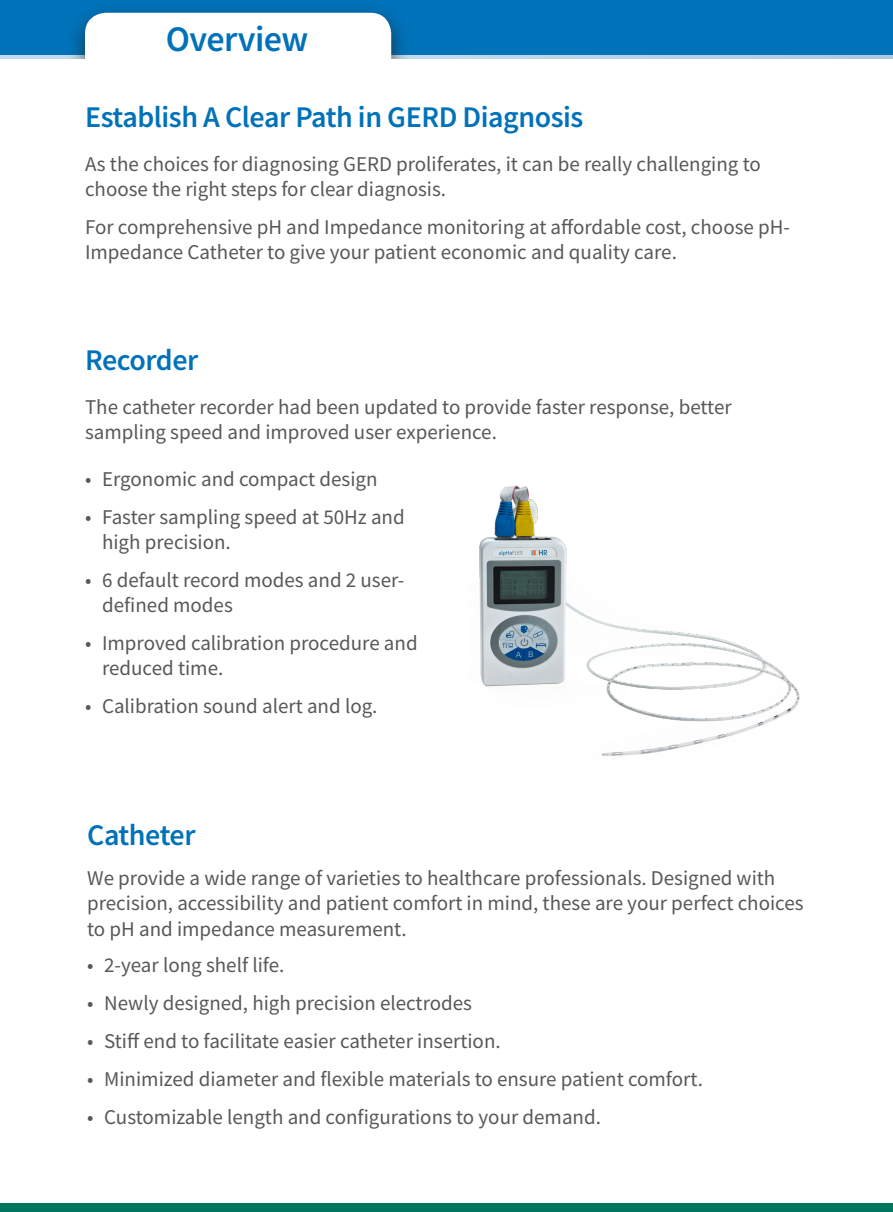
<style>
.page{position:relative;width:893px;height:1212px;background:#fff}
.page>*{position:absolute;margin:0;border:0;box-sizing:border-box;transform-origin:0 0}
.页面标题{font:600 36px "Source Sans Pro";letter-spacing:-.015em;color:#0072b9}
.正文_标题_01{font:600 30px "Source Sans Pro";letter-spacing:-.015em;color:#0072b9}
.正文_加大{font:21px/25.2px "Source Sans Pro";color:#57585a}
</style>
<div class="page">
<div style="left:0;top:0;width:893px;height:412px;background:#0072b9"></div>
<div style="left:0;top:55px;width:893px;height:5px;background:#b7d4e6"></div>
<div style="left:66px;top:3px;width:344px;height:84px;background:#231f20;opacity:.75"></div>
<div style="left:85px;top:13px;width:306px;height:46px;background:#fff"></div>
<div style="left:0;top:59px;width:893px;height:1153px;background:#fff"></div>
<div style="left:0;top:1203px;width:893px;height:9px;background:#00765f"></div>
<img style="left:479px;top:485px;width:321px;height:271px">
<p class="页面标题" style="left:166px;top:16px;width:144px">Overview</p>
<p class="正文_标题_01" style="left:85px;top:97px;width:500px">Establish A Clear Path in GERD Diagnosis</p>
<p class="正文_加大" style="left:85px;top:151px;width:677px">As the choices for diagnosing GERD proliferates, it can be really challenging to choose the right steps for clear diagnosis.</p>
<p class="正文_加大" style="left:85px;top:215px;width:706px">For comprehensive pH and Impedance monitoring at affordable cost, choose pH-<br>Impedance Catheter to give your patient economic and quality care.</p>
<p class="正文_标题_01" style="left:85px;top:340px;width:115px">Recorder</p>
<p class="正文_加大" style="left:85px;top:394px;width:648px">The catheter recorder had been updated to provide faster response, better sampling speed and improved user experience.</p>
<p class="正文_加大" style="left:85px;top:466px;width:294px">• Ergonomic and compact design</p>
<p class="正文_加大" style="left:102px;top:504px;width:304px;text-indent:-17px">• Faster sampling speed at 50Hz and high precision.</p>
<p class="正文_加大" style="left:102px;top:567px;width:304px;text-indent:-17px">• 6 default record modes and 2 user&shy;defined modes</p>
<p class="正文_加大" style="left:102px;top:630px;width:317px;text-indent:-17px">• Improved calibration procedure and reduced time.</p>
<p class="正文_加大" style="left:85px;top:693px;width:294px">• Calibration sound alert and log.</p>
<p class="正文_标题_01" style="left:87px;top:815px;width:110px">Catheter</p>
<p class="正文_加大" style="left:87px;top:865px;width:718px">We provide a wide range of varieties to healthcare professionals. Designed with precision, accessibility and patient comfort in mind, these are your perfect choices to pH and impedance measurement.</p>
<p class="正文_加大" style="left:87px;top:952px;width:199px">• 2-year long shelf life.</p>
<p class="正文_加大" style="left:87px;top:990px;width:386px">• Newly designed, high precision electrodes</p>
<p class="正文_加大" style="left:87px;top:1028px;width:415px">• Stiff end to facilitate easier catheter insertion.</p>
<p class="正文_加大" style="left:87px;top:1066px;width:617px">• Minimized diameter and flexible materials to ensure patient comfort.</p>
<p class="正文_加大" style="left:87px;top:1104px;width:515px">• Customizable length and configurations to your demand.</p>
</div>
